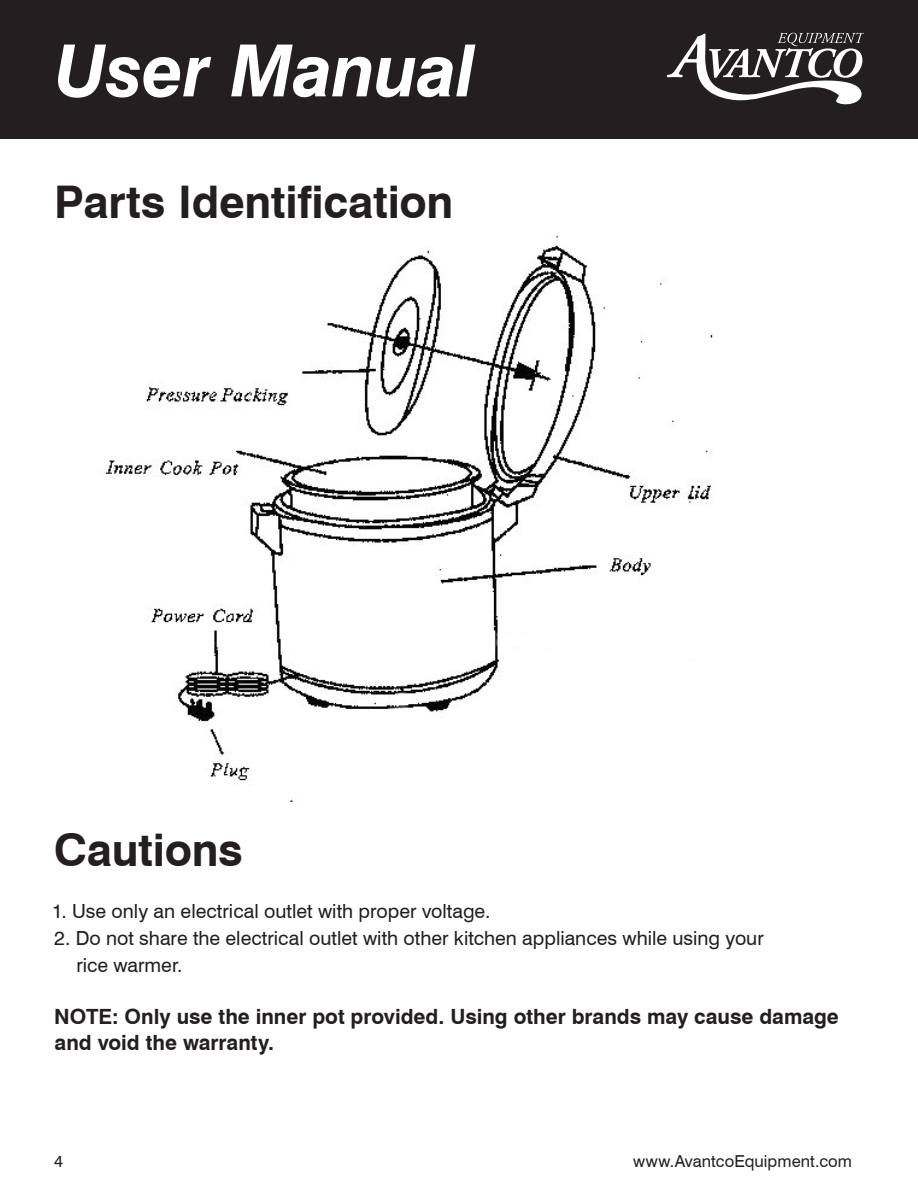
<style>
.page{position:relative;width:918px;height:1188px;background:#fff}
.page>*{position:absolute;margin:0;border:0;box-sizing:border-box;transform-origin:0 0}
.t1{font:italic 700 72px "Swiss 721 BT";letter-spacing:-.01em;color:#fff}
.t2{font:700 45px "Swiss 721 BT";letter-spacing:-.005em;color:#231f20}
.t3{font:700 21px/25.2px "Swiss 721 BT";color:#231f20}
.t4{font:19.5px/27px "Swiss 721 BT";color:#231f20}
.t5{font:16.5px "Swiss 721 BT";letter-spacing:.005em;color:#231f20}
</style>
<div class="page">
<div style="left:0;top:0;width:918px;height:138px;background:#231f20"></div>
<svg style="left:667px;top:33px;width:197px;height:72px"></svg>
<img style="left:105px;top:236px;width:608px;height:566px">
<h1 class="t1" style="left:54px;top:27px;width:423px">User Manual</h1>
<h2 class="t2" style="left:54px;top:175px;width:401px">Parts Identification</h2>
<h2 class="t2" style="left:54px;top:823px;width:190px">Cautions</h2>
<p class="t4" style="left:52px;top:898px;width:440px">1. Use only an electrical outlet with proper voltage.</p>
<p class="t4" style="left:76px;top:925px;width:689px;text-indent:-22px">2. Do not share the electrical outlet with other kitchen appliances while using your rice warmer.</p>
<p class="t3" style="left:54px;top:1004px;width:786px">NOTE: Only use the inner pot provided. Using other brands may cause damage and void the warranty.</p>
<p class="t5" style="left:54px;top:1151px;width:11px">4</p>
<p class="t5" style="left:633px;top:1151px;width:220px">www.AvantcoEquipment.com</p>
</div>
